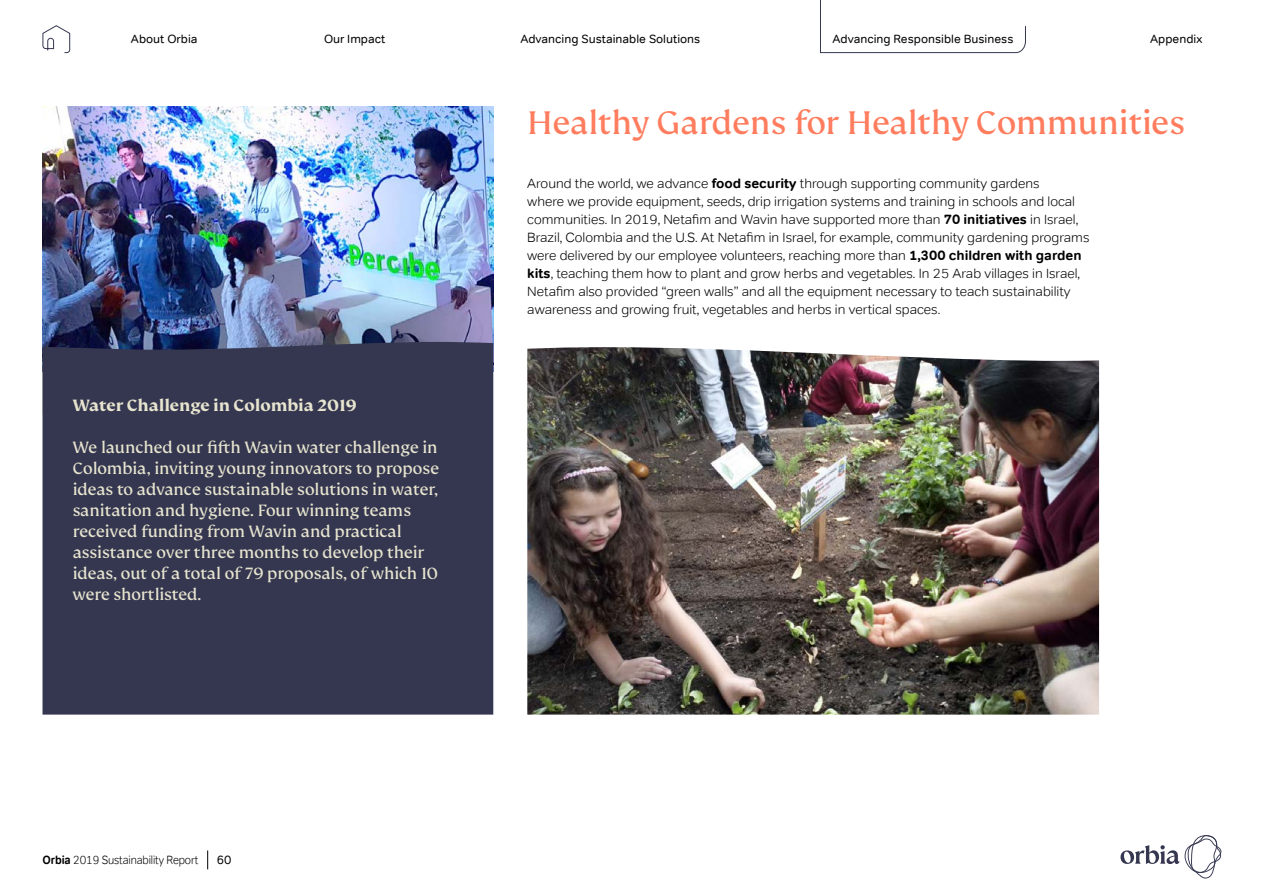
<style>
.page{position:relative;width:1263px;height:893px;background:#fff}
.page>*{position:absolute;margin:0;border:0;box-sizing:border-box;transform-origin:0 0}
.t1{font:36px "FS Kim";color:#ff7d5e}
.t2{font:18px/21px "FS Kim";color:#e7e4cf}
.t3{font:700 18px "FS Kim";color:#e7e4cf}
.t4{font:300 13.5px/18px "Tondo";color:#000}
.t5{font:12px "Tondo";color:#000}
.t6{font:300 12px "Tondo";letter-spacing:-.01em;color:#000;scale:.9 1}
.s1{font-weight:700}
</style>
<div class="page">
<img style="left:43px;top:106px;width:450px;height:236px">
<div style="left:43px;top:342px;width:450px;height:373px;background:#353750"></div>
<img style="left:527px;top:347px;width:572px;height:368px">
<svg style="left:207px;top:850px;width:1px;height:19px"></svg>
<svg style="left:1120px;top:835px;width:102px;height:43px"></svg>
<svg style="left:42px;top:25px;width:28px;height:28px"></svg>
<svg style="left:820px;top:0;width:206px;height:53px"></svg>
<p class="t5" style="left:131px;top:32px;width:68px">About Orbia</p>
<p class="t5" style="left:324px;top:32px;width:63px">Our Impact</p>
<p class="t5" style="left:520px;top:32px;width:182px">Advancing Sustainable Solutions</p>
<p class="t5" style="left:832px;top:32px;width:182px">Advancing Responsible Business</p>
<p class="t5" style="left:1150px;top:32px;width:54px">Appendix</p>
<h1 class="t1" style="left:527px;top:103px;width:659px">Healthy Gardens for Healthy Communities</h1>
<h2 class="t3" style="left:73px;top:395px;width:285px">Water Challenge in Colombia 2019</h2>
<p class="t2" style="left:73px;top:437px;width:368px">We launched our fifth Wavin water challenge in Colombia, inviting young innovators to propose ideas to advance sustainable solutions in water, sanitation and hygiene. Four winning teams received funding from Wavin and practical assistance over three months to develop their ideas, out of a total of 79 proposals, of which 10 were shortlisted.</p>
<p class="t4" style="left:527px;top:174px;width:564px">Around the world, we advance <span class="s1">food security</span> through supporting community gardens<br>where we provide equipment, seeds, drip irrigation systems and training in schools and local communities. In 2019, Netafim and Wavin have supported more than <span class="s1">70 initiatives</span> in Israel, Brazil, Colombia and the U.S. At Netafim in Israel, for example, community gardening programs were delivered by our employee volunteers, reaching more than <span class="s1">1,300 children with garden kits</span>, teaching them how to plant and grow herbs and vegetables. In 25 Arab villages in Israel, Netafim also provided “green walls” and all the equipment necessary to teach sustainability awareness and growing fruit, vegetables and herbs in vertical spaces.</p>
<p class="t6" style="left:43px;top:853px;width:175px"><span class="s1">Orbia</span> 2019 Sustainability Report</p>
<p class="t5" style="left:217px;top:853px;width:16px">60</p>
</div>
